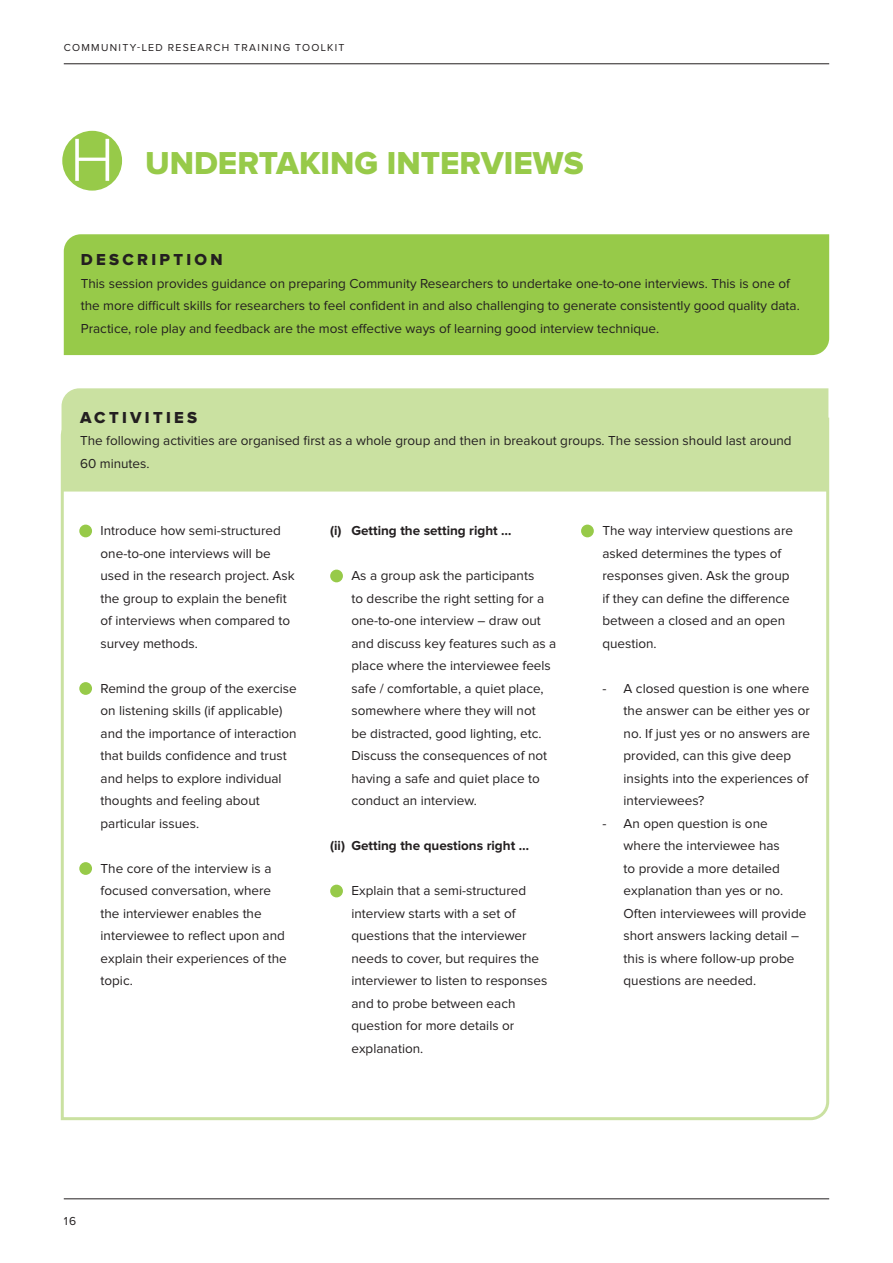
<style>
.page{position:relative;width:893px;height:1263px;background:#fff}
.page>*{position:absolute;margin:0;border:0;box-sizing:border-box;transform-origin:0 0}
.t1{font:300 63px "Proxima Nova";color:#fff}
.t2{font:32.85px "Proxima Nova Extrabld";color:#97ca49}
.t3{font:16.5px "Proxima Nova Extrabld";letter-spacing:.2em;color:#231f20}
.List_Paragraph{font:13.5px/22.5px "Proxima Nova";color:#231f20}
.t4{font:700 13.5px "Proxima Nova";color:#231f20}
.t5{font:12px "Proxima Nova";color:#231f20}
.t6{font:10.5px "Proxima Nova";letter-spacing:.125em;color:#231f20}
</style>
<div class="page">
<hr style="left:64px;top:63px;width:765px;height:1px;background:#231f20">
<div style="left:62px;top:131px;width:60px;height:60px;background:#97ca49;border-radius:50%"></div>
<div style="left:64px;top:234px;width:765px;height:121px;background:#97ca49"></div>
<svg style="left:60px;top:418px;width:770px;height:703px"></svg>
<hr style="left:64px;top:1198px;width:765px;height:1px;background:#231f20">
<div style="left:61px;top:388px;width:768px;height:104px;background:#cae1a1"></div>
<p class="t6" style="left:64px;top:43px;width:282px">COMMUNITY-LED RESEARCH TRAINING TOOLKIT</p>
<p class="t1" style="left:70px;top:124px;width:46px">H</p>
<p class="t2" style="left:145px;top:148px;width:440px">UNDERTAKING INTERVIEWS</p>
<p class="t3" style="left:81px;top:252px;width:143px">DESCRIPTION</p>
<p class="List_Paragraph" style="left:81px;top:272px;width:720px">This session provides guidance on preparing Community Researchers to undertake one-to-one interviews. This is one of the more difficult skills for researchers to feel confident in and also challenging to generate consistently good quality data.<br>Practice, role play and feedback are the most effective ways of learning good interview technique.</p>
<p class="t3" style="left:80px;top:410px;width:119px">ACTIVITIES</p>
<p class="List_Paragraph" style="left:80px;top:430px;width:713px">The following activities are organised first as a whole group and then in breakout groups. The session should last around<br>60 minutes.</p>
<p class="List_Paragraph" style="left:101px;top:520px;width:196px">Introduce how semi-structured one-to-one interviews will be used in the research project. Ask the group to explain the benefit of interviews when compared to survey methods.</p>
<p class="List_Paragraph" style="left:101px;top:677px;width:198px">Remind the group of the exercise on listening skills (if applicable) and the importance of interaction that builds confidence and trust and helps to explore individual thoughts and feeling about particular issues.</p>
<p class="List_Paragraph" style="left:101px;top:857px;width:188px">The core of the interview is a focused conversation, where the interviewer enables the interviewee to reflect upon and explain their experiences of the topic.</p>
<p class="t4" style="left:330px;top:523px;width:183px">(i) Getting the setting right …</p>
<p class="List_Paragraph" style="left:351px;top:565px;width:206px">As a group ask the participants<br>to describe the right setting for a one-to-one interview – draw out and discuss key features such as a place where the interviewee feels safe / comfortable, a quiet place, somewhere where they will not<br>be distracted, good lighting, etc.<br>Discuss the consequences of not having a safe and quiet place to conduct an interview.</p>
<p class="t4" style="left:330px;top:838px;width:200px">(ii) Getting the questions right …</p>
<p class="List_Paragraph" style="left:351px;top:880px;width:197px">Explain that a semi-structured interview starts with a set of questions that the interviewer needs to cover, but requires the interviewer to listen to responses and to probe between each question for more details or explanation.</p>
<p class="List_Paragraph" style="left:602px;top:520px;width:192px">The way interview questions are asked determines the types of responses given. Ask the group if they can define the difference between a closed and an open question.</p>
<p class="List_Paragraph" style="left:624px;top:677px;width:188px;text-indent:-21px">- A closed question is one where the answer can be either yes or no. If just yes or no answers are provided, can this give deep insights into the experiences of interviewees?</p>
<p class="List_Paragraph" style="left:624px;top:812px;width:184px;text-indent:-21px">- An open question is one where the interviewee has<br>to provide a more detailed explanation than yes or no.<br>Often interviewees will provide short answers lacking detail – this is where follow-up probe questions are needed.</p>
<p class="t5" style="left:64px;top:1215px;width:14px">16</p>
</div>
